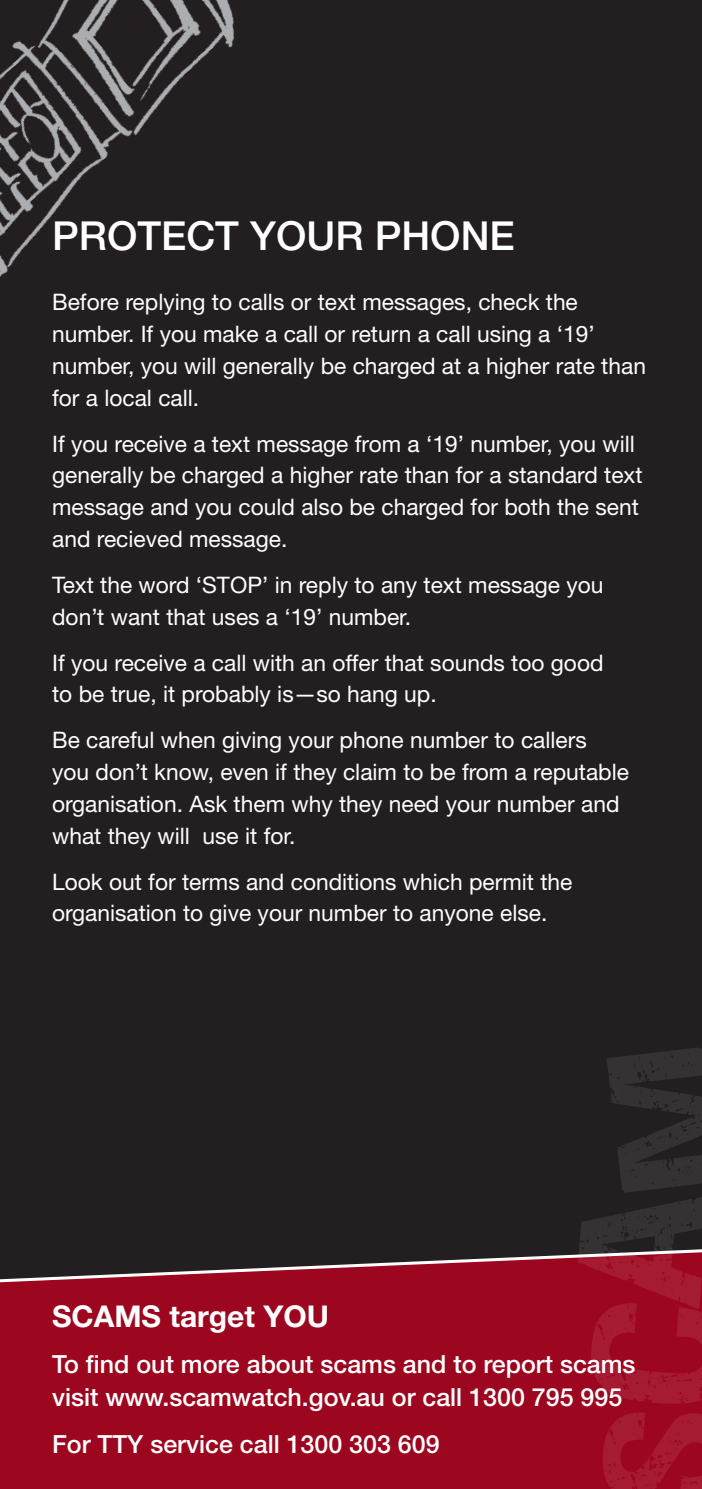
<style>
.page{position:relative;width:702px;height:1489px;background:#fff}
.page>*{position:absolute;margin:0;border:0;box-sizing:border-box;transform-origin:0 0}
.t1{font:500 40px "Helvetica Neue LT Std";color:#fff}
.t2{font:700 30px "Helvetica Neue LT Std";color:#fff}
.t3{font:500 25px/32.5px "Helvetica Neue LT Std";color:#fff}
.t4{font:22.75px/31.8px "Helvetica Neue LT Std";color:#fff}
</style>
<div class="page">
<div style="left:0;top:0;width:702px;height:1246px;background:#231f20"></div>
<svg style="left:0;top:1246px;width:702px;height:242px;background:#930b21"></svg>
<svg style="left:602px;top:1411px;width:100px;height:77px;background:#a11028"></svg>
<svg style="left:578px;top:1043px;width:124px;height:360px;background:#5d1f2a"></svg>
<img style="left:0;top:0;width:299px;height:313px">
<h1 class="t1" style="left:52px;top:212px;width:464px">Protect your phone</h1>
<p class="t4" style="left:52px;top:286px;width:595px">Before replying to calls or text messages, check the number. If you make a call or return a call using a ‘19’ number, you will generally be charged at a higher rate than for a local call.</p>
<p class="t4" style="left:52px;top:427px;width:592px">If you receive a text message from a ‘19’ number, you will generally be charged a higher rate than for a standard text message and you could also be charged for both the sent and recieved message.</p>
<p class="t4" style="left:52px;top:568px;width:553px">Text the word ‘STOP’ in reply to any text message you don’t want that uses a ‘19’ number.</p>
<p class="t4" style="left:52px;top:646px;width:553px">If you receive a call with an offer that sounds too good to be true, it probably is—so hang up.</p>
<p class="t4" style="left:52px;top:724px;width:578px">Be careful when giving your phone number to callers you don’t know, even if they claim to be from a reputable organisation. Ask them why they need your number and what they will use it for.</p>
<p class="t4" style="left:52px;top:865px;width:522px">Look out for terms and conditions which permit the organisation to give your number to anyone else.</p>
<h2 class="t2" style="left:52px;top:1297px;width:234px">SCAMS target YOU</h2>
<p class="t3" style="left:52px;top:1347px;width:585px">To find out more about scams and to report scams visit www.scamwatch.gov.au or call 1300 795 995</p>
<p class="t3" style="left:52px;top:1426px;width:389px">For TTY service call 1300 303 609</p>
</div>
